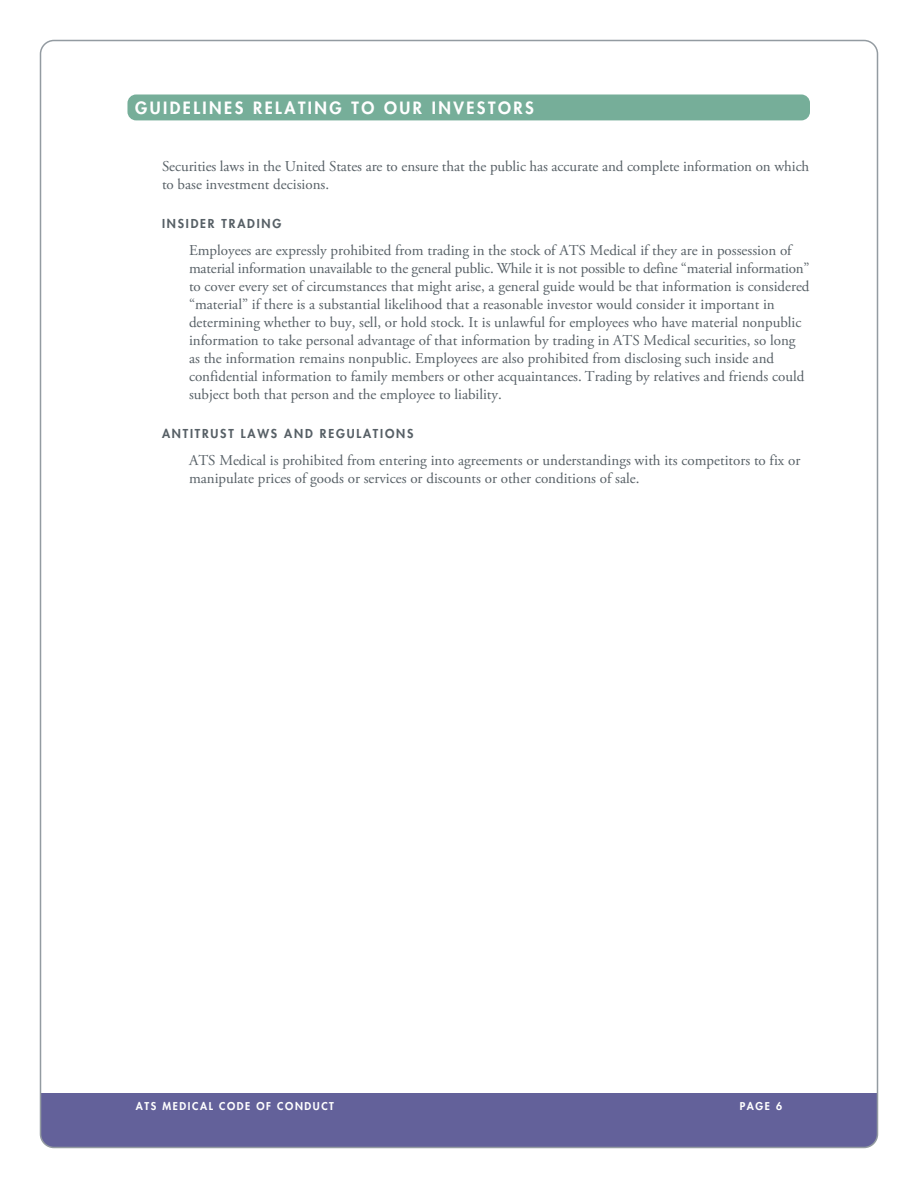
<style>
.page{position:relative;width:918px;height:1188px;background:#fff}
.page>*{position:absolute;margin:0;border:0;box-sizing:border-box;transform-origin:0 0}
.t1{font:800 16.5px "Futura Std";letter-spacing:.15em;color:#fff}
.t2{font:15px/18px "Adobe Garamond Pro";color:#576066}
.t3{font:800 12px "Futura Std";letter-spacing:.15em;color:#576066}
.t4{font:800 10.5px "Futura Std";letter-spacing:.15em;color:#fff}
</style>
<div class="page">
<div style="left:127px;top:95px;width:683px;height:25px;background:#76ae99;border-radius:9px"></div>
<div style="left:40px;top:1094px;width:838px;height:54px;background:#63619a"></div>
<p class="t1" style="left:135px;top:100px;width:400px">GUIDELINES RELATING TO OUR INVESTORS</p>
<p class="t2" style="left:162px;top:159px;width:649px">Securities laws in the United States are to ensure that the public has accurate and complete information on which to base investment decisions.</p>
<p class="t3" style="left:162px;top:218px;width:121px">INSIDER TRADING</p>
<p class="t2" style="left:189px;top:243px;width:622px">Employees are expressly prohibited from trading in the stock of ATS Medical if they are in possession of material information unavailable to the general public. While it is not possible to define “material information” to cover every set of circumstances that might arise, a general guide would be that information is considered “material” if there is a substantial likelihood that a reasonable investor would consider it important in determining whether to buy, sell, or hold stock. It is unlawful for employees who have material nonpublic information to take personal advantage of that information by trading in ATS Medical securities, so long as the information remains nonpublic. Employees are also prohibited from disclosing such inside and confidential information to family members or other acquaintances. Trading by relatives and friends could subject both that person and the employee to liability.</p>
<p class="t3" style="left:162px;top:428px;width:253px">ANTITRUST LAWS AND REGULATIONS</p>
<p class="t2" style="left:189px;top:453px;width:613px">ATS Medical is prohibited from entering into agreements or understandings with its competitors to fix or manipulate prices of goods or services or discounts or other conditions of sale.</p>
<p class="t4" style="left:136px;top:1101px;width:200px">ATS MEDICAL CODE OF CONDUCT</p>
<p class="t4" style="left:740px;top:1101px;width:44px">PAGE 6</p>
</div>
